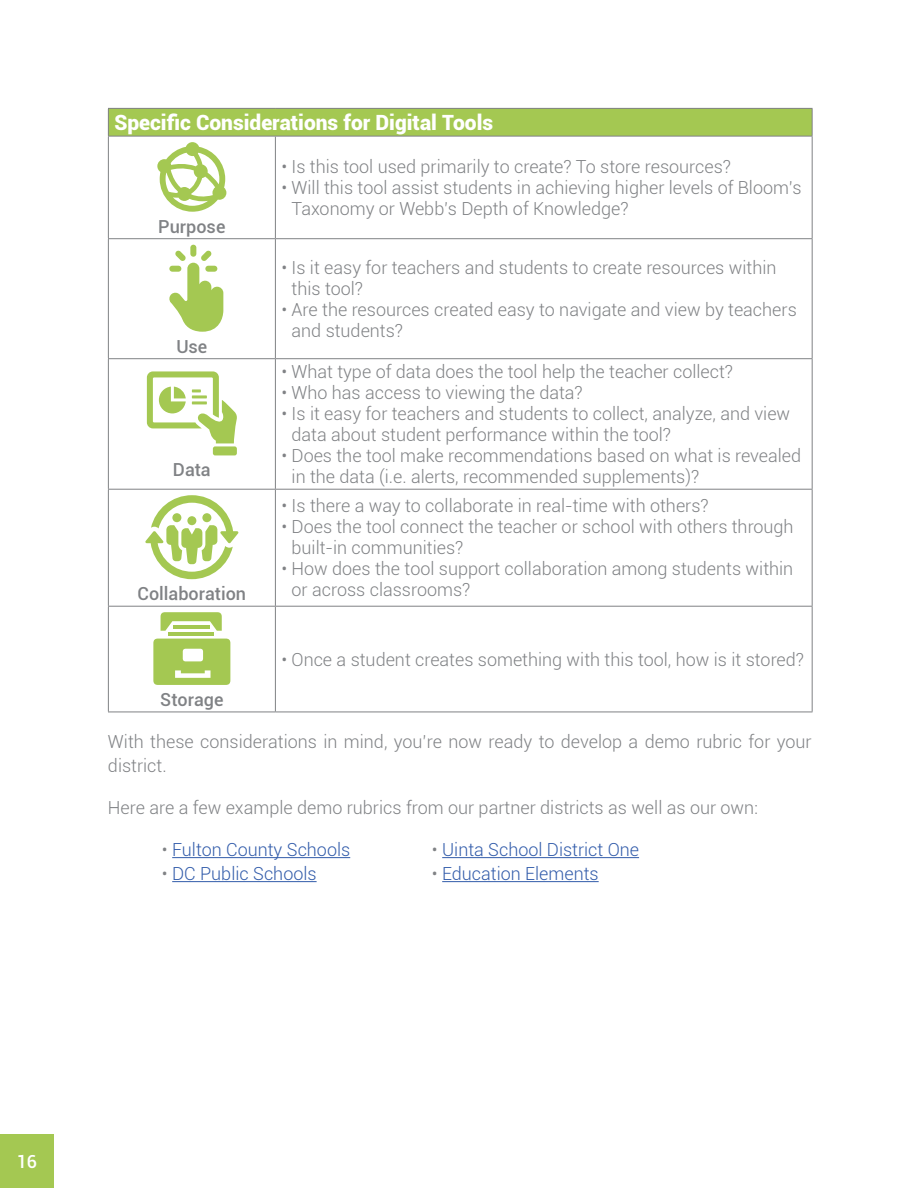
<style>
.page{position:relative;width:918px;height:1188px;background:#fff}
.page>*{position:absolute;margin:0;border:0;box-sizing:border-box;transform-origin:0 0}
.t1{font:900 21px "Roboto";color:#fff}
.t2{font:300 18px/21px "Roboto";color:#808285}
.t3{font:300 18px "Roboto";color:#325caa}
.t4{font:500 18px "Roboto";color:#808285}
.t5{font:500 18px "Roboto";color:#fff}
.s1{color:#808285}
</style>
<div class="page">
<div style="left:0;top:1134px;width:54px;height:54px;background:#a4c852"></div>
<hr style="left:172px;top:857px;width:178px;height:1px;background:#325caa">
<hr style="left:442px;top:857px;width:197px;height:1px;background:#325caa">
<hr style="left:172px;top:881px;width:145px;height:1px;background:#325caa">
<hr style="left:442px;top:881px;width:157px;height:1px;background:#325caa">
<div style="left:108px;top:108px;width:704px;height:28px;background:#a4c852"></div>
<hr style="left:108px;top:108px;width:167px;height:1px;background:#808285">
<svg style="left:108px;top:109px;width:1px;height:27px"></svg>
<hr style="left:275px;top:108px;width:538px;height:1px;background:#808285">
<svg style="left:812px;top:109px;width:1px;height:27px"></svg>
<hr style="left:108px;top:136px;width:167px;height:1px;background:#808285">
<hr style="left:108px;top:136px;width:1px;height:102px;background:#808285">
<hr style="left:275px;top:136px;width:538px;height:1px;background:#808285">
<hr style="left:275px;top:136px;width:1px;height:102px;background:#808285">
<hr style="left:812px;top:136px;width:1px;height:102px;background:#808285">
<hr style="left:108px;top:238px;width:167px;height:1px;background:#808285">
<hr style="left:108px;top:239px;width:1px;height:119px;background:#808285">
<hr style="left:275px;top:238px;width:538px;height:1px;background:#808285">
<hr style="left:275px;top:239px;width:1px;height:119px;background:#808285">
<hr style="left:812px;top:239px;width:1px;height:119px;background:#808285">
<hr style="left:108px;top:358px;width:167px;height:1px;background:#808285">
<hr style="left:108px;top:359px;width:1px;height:130px;background:#808285">
<hr style="left:275px;top:358px;width:538px;height:1px;background:#808285">
<hr style="left:275px;top:359px;width:1px;height:130px;background:#808285">
<hr style="left:812px;top:359px;width:1px;height:130px;background:#808285">
<hr style="left:108px;top:489px;width:167px;height:1px;background:#808285">
<hr style="left:108px;top:490px;width:1px;height:116px;background:#808285">
<hr style="left:275px;top:489px;width:538px;height:1px;background:#808285">
<hr style="left:275px;top:490px;width:1px;height:116px;background:#808285">
<hr style="left:812px;top:490px;width:1px;height:116px;background:#808285">
<hr style="left:108px;top:606px;width:167px;height:1px;background:#808285">
<hr style="left:108px;top:607px;width:1px;height:105px;background:#808285">
<hr style="left:275px;top:606px;width:538px;height:1px;background:#808285">
<hr style="left:275px;top:607px;width:1px;height:105px;background:#808285">
<hr style="left:812px;top:607px;width:1px;height:105px;background:#808285">
<hr style="left:108px;top:712px;width:167px;height:1px;background:#808285">
<hr style="left:275px;top:712px;width:538px;height:1px;background:#808285">
<svg style="left:157px;top:142px;width:69px;height:70px"></svg>
<svg style="left:169px;top:245px;width:54px;height:87px"></svg>
<svg style="left:147px;top:371px;width:90px;height:84px"></svg>
<svg style="left:145px;top:495px;width:93px;height:84px"></svg>
<svg style="left:161px;top:612px;width:61px;height:19px"></svg>
<hr style="left:173px;top:625px;width:37px;height:3px;background:#a4c852">
<hr style="left:168px;top:632px;width:46px;height:4px;background:#a4c852">
<svg style="left:153px;top:639px;width:77px;height:46px;background:#b0cf69"></svg>
<p class="t1" style="left:114px;top:108px;width:380px">Specific Considerations for Digital Tools</p>
<p class="t4" style="left:158px;top:214px;width:69px">Purpose</p>
<p class="t4" style="left:176px;top:334px;width:33px">Use</p>
<p class="t4" style="left:173px;top:457px;width:39px">Data</p>
<p class="t4" style="left:138px;top:581px;width:110px">Collaboration</p>
<p class="t4" style="left:160px;top:687px;width:65px">Storage</p>
<p class="t2" style="left:281px;top:156px;width:451px">• Is this tool used primarily to create? To store resources?</p>
<p class="t2" style="left:292px;top:177px;width:512px;text-indent:-10px">• Will this tool assist students in achieving higher levels of Bloom’s<br>Taxonomy or Webb’s Depth of Knowledge?</p>
<p class="t2" style="left:292px;top:256px;width:486px;text-indent:-10px">• Is it easy for teachers and students to create resources within this tool?</p>
<p class="t2" style="left:292px;top:298px;width:507px;text-indent:-10px">• Are the resources created easy to navigate and view by teachers and students?</p>
<p class="t2" style="left:281px;top:361px;width:453px">• What type of data does the tool help the teacher collect?</p>
<p class="t2" style="left:281px;top:382px;width:303px">• Who has access to viewing the data?</p>
<p class="t2" style="left:292px;top:403px;width:500px;text-indent:-10px">• Is it easy for teachers and students to collect, analyze, and view data about student performance within the tool?</p>
<p class="t2" style="left:292px;top:445px;width:511px;text-indent:-10px">• Does the tool make recommendations based on what is revealed in the data (i.e. alerts, recommended supplements)?</p>
<p class="t2" style="left:281px;top:495px;width:429px">• Is there a way to collaborate in real-time with others?</p>
<p class="t2" style="left:292px;top:516px;width:504px;text-indent:-10px">• Does the tool connect the teacher or school with others through built-in communities?</p>
<p class="t2" style="left:292px;top:558px;width:503px;text-indent:-10px">• How does the tool support collaboration among students within or across classrooms?</p>
<p class="t2" style="left:281px;top:648px;width:524px">• Once a student creates something with this tool, how is it stored?</p>
<p class="t2" style="left:108px;top:729px;width:705px;line-height:24px">With these considerations in mind, you’re now ready to develop a demo rubric for your district.</p>
<p class="t2" style="left:108px;top:797px;width:652px">Here are a few example demo rubrics from our partner districts as well as our own:</p>
<p class="t3" style="left:162px;top:837px;width:190px"><span class="s1">•</span> Fulton County Schools</p>
<p class="t3" style="left:432px;top:837px;width:209px"><span class="s1">•</span> Uinta School District One</p>
<p class="t3" style="left:162px;top:861px;width:156px"><span class="s1">•</span> DC Public Schools</p>
<p class="t3" style="left:432px;top:861px;width:168px"><span class="s1">•</span> Education Elements</p>
<p class="t5" style="left:17px;top:1149px;width:22px">16</p>
</div>
